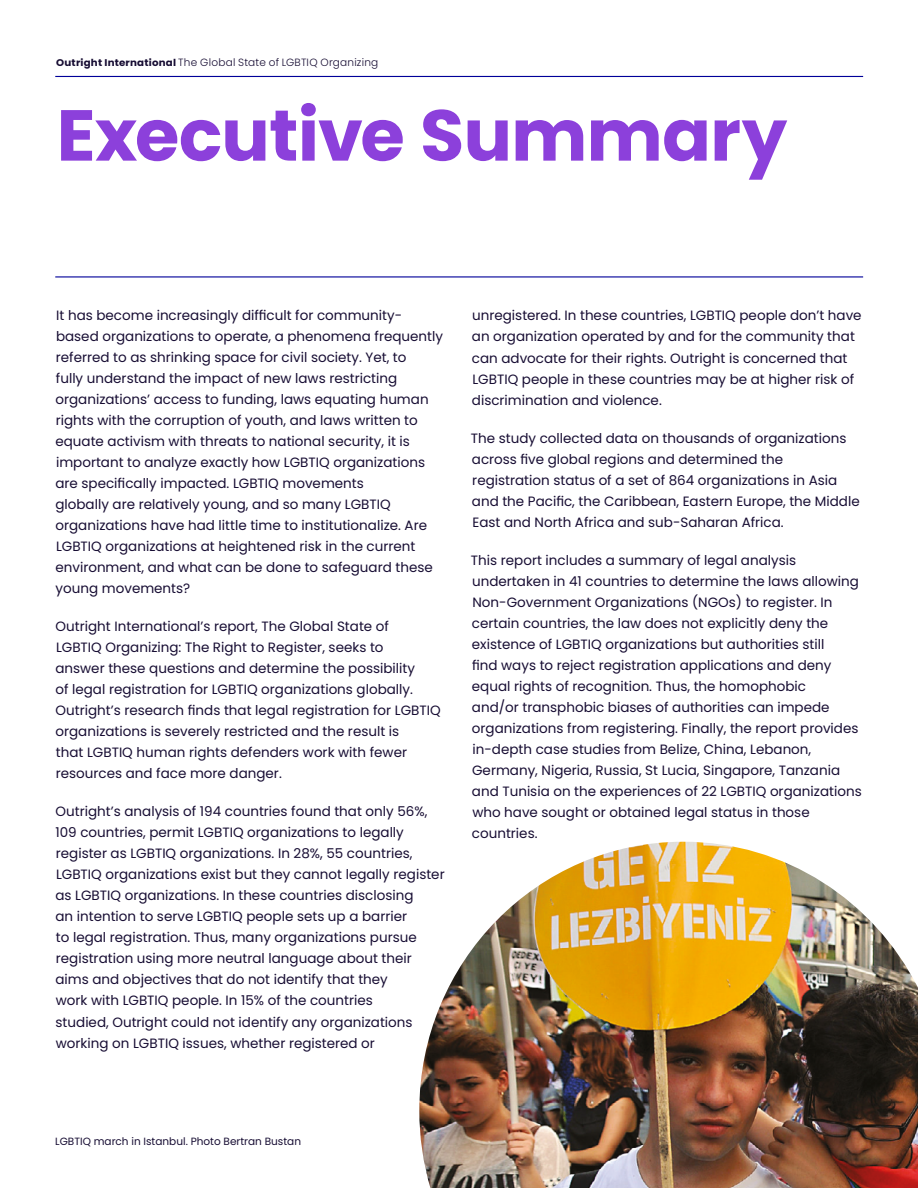
<style>
.page{position:relative;width:918px;height:1188px;background:#fff}
.page>*{position:absolute;margin:0;border:0;box-sizing:border-box;transform-origin:0 0}
.t1{font:700 72px "Poppins";letter-spacing:-.01em;color:#8c40db}
.t2{font:13.5px/21px "Poppins";color:#170d33}
.t3{font:300 10.5px "Poppins";letter-spacing:.02em;color:#170d33}
.t4{font:10.5px "Poppins";color:#170d33}
.s1{font-weight:700;font-size:9.75px}
</style>
<div class="page">
<hr style="left:55px;top:76px;width:808px;height:1px;background:#009">
<hr style="left:55px;top:276px;width:808px;height:2px;background:#009">
<img style="left:419px;top:842px;width:499px;height:346px">
<p class="t3" style="left:56px;top:57px;width:324px"><span class="s1">Outright International</span> The Global State of LGBTIQ Organizing</p>
<h1 class="t1" style="left:57px;top:94px;width:732px">Executive Summary</h1>
<p class="t2" style="left:55px;top:305px;width:389px">It has become increasingly difficult for community&shy;based organizations to operate, a phenomena frequently referred to as shrinking space for civil society. Yet, to<br>fully understand the impact of new laws restricting organizations’ access to funding, laws equating human rights with the corruption of youth, and laws written to equate activism with threats to national security, it is important to analyze exactly how LGBTIQ organizations are specifically impacted. LGBTIQ movements<br>globally are relatively young, and so many LGBTIQ organizations have had little time to institutionalize. Are LGBTIQ organizations at heightened risk in the current environment, and what can be done to safeguard these young movements?</p>
<p class="t2" style="left:55px;top:616px;width:387px">Outright International’s report, The Global State of<br>LGBTIQ Organizing: The Right to Register, seeks to<br>answer these questions and determine the possibility<br>of legal registration for LGBTIQ organizations globally.<br>Outright’s research finds that legal registration for LGBTIQ organizations is severely restricted and the result is<br>that LGBTIQ human rights defenders work with fewer resources and face more danger.</p>
<p class="t2" style="left:55px;top:801px;width:391px">Outright’s analysis of 194 countries found that only 56%, 109 countries, permit LGBTIQ organizations to legally register as LGBTIQ organizations. In 28%, 55 countries, LGBTIQ organizations exist but they cannot legally register as LGBTIQ organizations. In these countries disclosing<br>an intention to serve LGBTIQ people sets up a barrier<br>to legal registration. Thus, many organizations pursue registration using more neutral language about their aims and objectives that do not identify that they<br>work with LGBTIQ people. In 15% of the countries<br>studied, Outright could not identify any organizations working on LGBTIQ issues, whether registered or</p>
<p class="t2" style="left:472px;top:305px;width:391px">unregistered. In these countries, LGBTIQ people don’t have an organization operated by and for the community that can advocate for their rights. Outright is concerned that LGBTIQ people in these countries may be at higher risk of discrimination and violence.</p>
<p class="t2" style="left:471px;top:427px;width:390px">The study collected data on thousands of organizations across five global regions and determined the registration status of a set of 864 organizations in Asia and the Pacific, the Caribbean, Eastern Europe, the Middle East and North Africa and sub-Saharan Africa.</p>
<p class="t2" style="left:471px;top:549px;width:392px">This report includes a summary of legal analysis undertaken in 41 countries to determine the laws allowing Non-Government Organizations (NGOs) to register. In certain countries, the law does not explicitly deny the existence of LGBTIQ organizations but authorities still<br>find ways to reject registration applications and deny equal rights of recognition. Thus, the homophobic<br>and/or transphobic biases of authorities can impede organizations from registering. Finally, the report provides in-depth case studies from Belize, China, Lebanon, Germany, Nigeria, Russia, St Lucia, Singapore, Tanzania and Tunisia on the experiences of 22 LGBTIQ organizations who have sought or obtained legal status in those countries.</p>
<p class="t4" style="left:55px;top:1135px;width:247px">LGBTIQ march in Istanbul. Photo Bertran Bustan</p>
</div>
